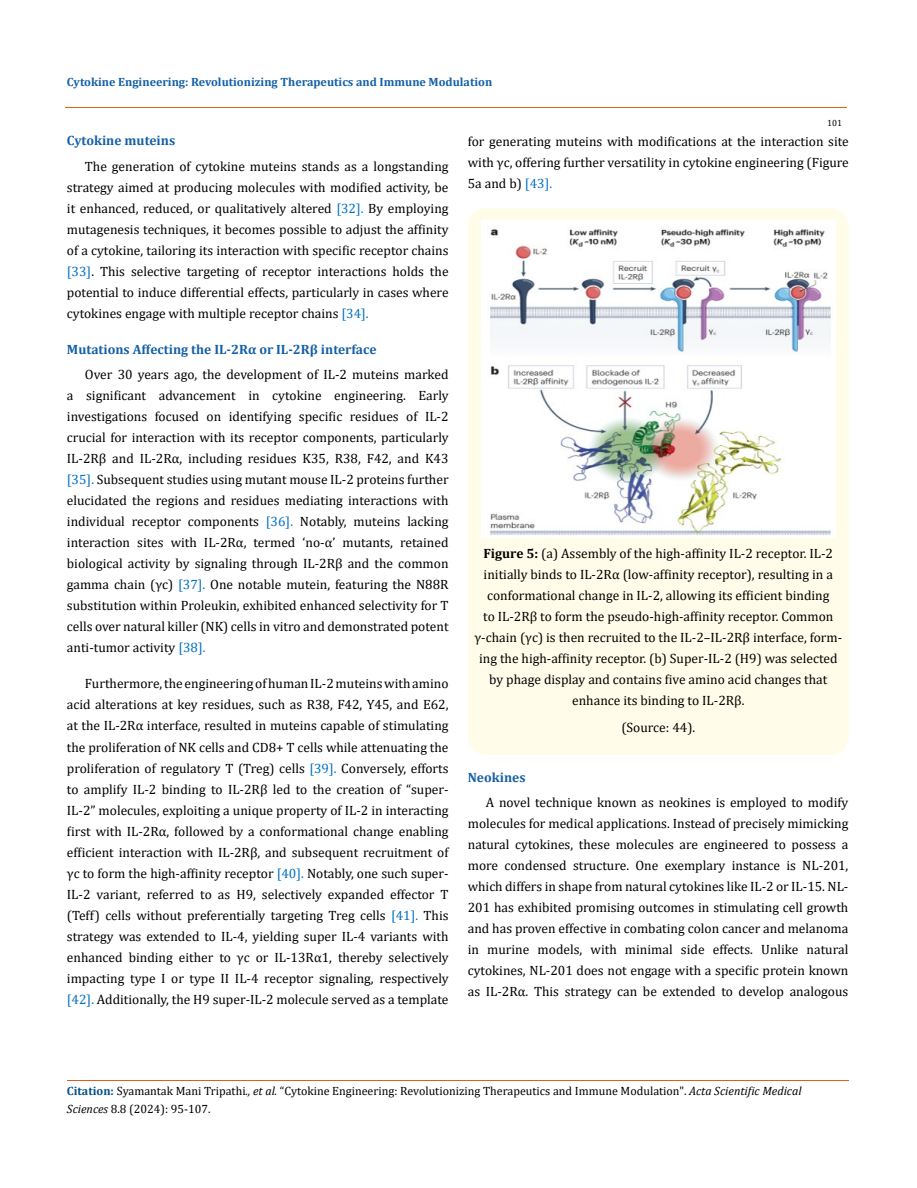
<style>
.page{position:relative;width:917px;height:1188px;background:#fff}
.page>*{position:absolute;margin:0;border:0;box-sizing:border-box;transform-origin:0 0}
.t1{font:13.5px/21px "Cambria";color:#000;text-align:justify}
.t2{font:700 13.5px "Cambria";color:#1560a6}
.t3{font:12px/18px "Cambria";color:#000}
.t4{font:700 12px "Cambria";color:#1560a6}
.t5{font:9px "Cambria";color:#000}
.s1{color:#0070c0}
.s2{font-weight:700}
.s3{font-weight:700;color:#035089}
.s4{font-style:italic}
</style>
<div class="page">
<div style="left:468px;top:208px;width:380px;height:547px;background:#fffde9;border-radius:18px"></div>
<img style="left:481px;top:220px;width:354px;height:317px">
<hr style="left:65px;top:108px;width:782px;height:1px;background:#e05d1a">
<hr style="left:67px;top:1080px;width:781px;height:1px;background:#e05d1a">
<p class="t4" style="left:67px;top:73px;width:427px">Cytokine Engineering: Revolutionizing Therapeutics and Immune Modulation</p>
<p class="t5" style="left:827px;top:118px;width:16px">101</p>
<p class="t2" style="left:67px;top:131px;width:110px">Cytokine muteins</p>
<p class="t1" style="left:67px;top:156px;width:383px;text-indent:18px">The generation of cytokine muteins stands as a longstanding strategy aimed at producing molecules with modified activity, be it enhanced, reduced, or qualitatively altered <span class="s1">[32].</span> By employing mutagenesis techniques, it becomes possible to adjust the affinity of a cytokine, tailoring its interaction with specific receptor chains <span class="s1">[33]</span>. This selective targeting of receptor interactions holds the potential to induce differential effects, particularly in cases where cytokines engage with multiple receptor chains <span class="s1">[34].</span></p>
<p class="t2" style="left:67px;top:340px;width:311px">Mutations Affecting the IL-2Rα or IL-2Rβ interface</p>
<p class="t1" style="left:67px;top:364px;width:383px;text-indent:18px">Over 30 years ago, the development of IL-2 muteins marked a significant advancement in cytokine engineering. Early investigations focused on identifying specific residues of IL-2 crucial for interaction with its receptor components, particularly IL-2Rβ and IL-2Rα, including residues K35, R38, F42, and K43 <span class="s1">[35].</span> Subsequent studies using mutant mouse IL-2 proteins further elucidated the regions and residues mediating interactions with individual receptor components <span class="s1">[36].</span> Notably, muteins lacking interaction sites with IL-2Rα, termed ‘no-α’ mutants, retained biological activity by signaling through IL-2Rβ and the common gamma chain (γc) <span class="s1">[37].</span> One notable mutein, featuring the N88R substitution within Proleukin, exhibited enhanced selectivity for T cells over natural killer (NK) cells in vitro and demonstrated potent anti-tumor activity <span class="s1">[38].</span></p>
<p class="t1" style="left:67px;top:673px;width:383px;text-indent:18px">Furthermore, the engineering of human IL-2 muteins with amino acid alterations at key residues, such as R38, F42, Y45, and E62, at the IL-2Rα interface, resulted in muteins capable of stimulating the proliferation of NK cells and CD8+ T cells while attenuating the proliferation of regulatory T (Treg) cells <span class="s1">[39].</span> Conversely, efforts to amplify IL-2 binding to IL-2Rβ led to the creation of “super-IL-2” molecules, exploiting a unique property of IL-2 in interacting first with IL-2Rα, followed by a conformational change enabling efficient interaction with IL-2Rβ, and subsequent recruitment of γc to form the high-affinity receptor <span class="s1">[40].</span> Notably, one such super-IL-2 variant, referred to as H9, selectively expanded effector T (Teff) cells without preferentially targeting Treg cells <span class="s1">[41].</span> This strategy was extended to IL-4, yielding super IL-4 variants with enhanced binding either to γc or IL-13Rα1, thereby selectively impacting type I or type II IL-4 receptor signaling, respectively <span class="s1">[42].</span> Additionally, the H9 super-IL-2 molecule served as a template</p>
<p class="t1" style="left:468px;top:130px;width:382px">for generating muteins with modifications at the interaction site with γc, offering further versatility in cytokine engineering (Figure 5a and b) <span class="s1">[43].</span></p>
<p class="t1" style="left:474px;top:543px;width:369px;text-align:center"><span class="s2">Figure 5:</span> (a) Assembly of the high-affinity IL-2 receptor. IL-2 initially binds to IL-2Rα (low-affinity receptor), resulting in a conformational change in IL-2, allowing its efficient binding<br>to IL-2Rβ to form the pseudo-high-affinity receptor. Common γ-chain (γc) is then recruited to the IL-2–IL-2Rβ interface, form&shy;ing the high-affinity receptor. (b) Super-IL-2 (H9) was selected by phage display and contains five amino acid changes that enhance its binding to IL-2Rβ.</p>
<p class="t1" style="left:621px;top:717px;width:75px">(Source: 44).</p>
<p class="t2" style="left:468px;top:767px;width:59px">Neokines</p>
<p class="t1" style="left:468px;top:792px;width:382px;text-indent:18px">A novel technique known as neokines is employed to modify molecules for medical applications. Instead of precisely mimicking natural cytokines, these molecules are engineered to possess a more condensed structure. One exemplary instance is NL-201, which differs in shape from natural cytokines like IL-2 or IL-15. NL-201 has exhibited promising outcomes in stimulating cell growth and has proven effective in combating colon cancer and melanoma in murine models, with minimal side effects. Unlike natural cytokines, NL-201 does not engage with a specific protein known as IL-2Rα. This strategy can be extended to develop analogous</p>
<p class="t3" style="left:67px;top:1082px;width:736px"><span class="s3">Citation:</span> Syamantak Mani Tripathi<span class="s4">., et al.</span> “Cytokine Engineering: Revolutionizing Therapeutics and Immune Modulation". <span class="s4">Acta Scientific Medical<br>Sciences</span> 8.8 (2024): 95-107.</p>
</div>
